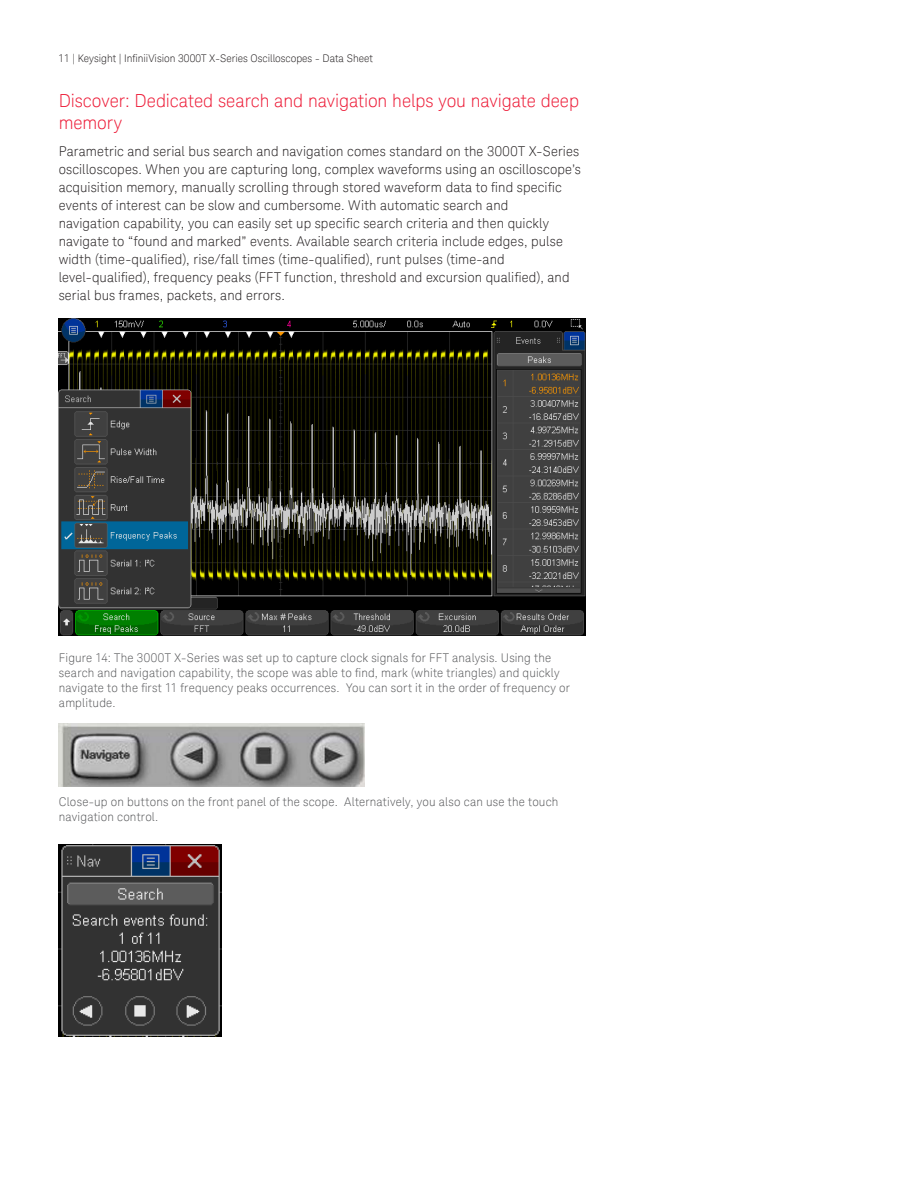
<style>
.page{position:relative;width:918px;height:1188px;background:#fff}
.page>*{position:absolute;margin:0;border:0;box-sizing:border-box;transform-origin:0 0}
.t1{font:300 18px/22.5px "Keysight Sans";letter-spacing:-.005em;color:#ed1a36}
.t2{font:300 13.5px/18px "Keysight Sans";letter-spacing:.01em;color:#231f20}
.t3{font:300 12px/15px "Keysight Sans";letter-spacing:.015em;color:#57585a}
.t4{font:300 10.5px "Keysight Sans";color:#231f20}
</style>
<div class="page">
<img style="left:59px;top:723px;width:305px;height:63px">
<img style="left:58px;top:319px;width:528px;height:316px">
<img style="left:59px;top:845px;width:162px;height:192px">
<p class="t4" style="left:59px;top:52px;width:316px">11 | Keysight | Ini niiVision 3000T X-Series Oscilloscopes - Data Sheet</p>
<h1 class="t1" style="left:59px;top:89px;width:522px">Discover: Dedicated search and navigation helps you navigate deep memory</h1>
<p class="t2" style="left:59px;top:142px;width:524px">Parametric and serial bus search and navigation comes standard on the 3000T X-Series oscilloscopes. When you are capturing long, complex waveforms using an oscilloscope’s acquisition memory, manually scrolling through stored waveform data to i nd speciic events of interest can be slow and cumbersome. With automatic search and<br>navigation capability, you can easily set up speciic search criteria and then quickly navigate to “found and marked” events. Available search criteria include edges, pulse width (time-qualiied), rise/fall times (time-qualiied), runt pulses (time-and level-qualiied), frequency peaks (FFT function, threshold and excursion qualiied), and serial bus frames, packets, and errors.</p>
<p class="t3" style="left:59px;top:650px;width:512px">Figure 14: The 3000T X-Series was set up to capture clock signals for FFT analysis. Using the search and navigation capability, the scope was able to i nd, mark (white triangles) and quickly navigate to the i rst 11 frequency peaks occurrences. You can sort it in the order of frequency or amplitude.</p>
<p class="t3" style="left:59px;top:795px;width:501px">Close-up on buttons on the front panel of the scope. Alternatively, you also can use the touch navigation control.</p>
</div>
